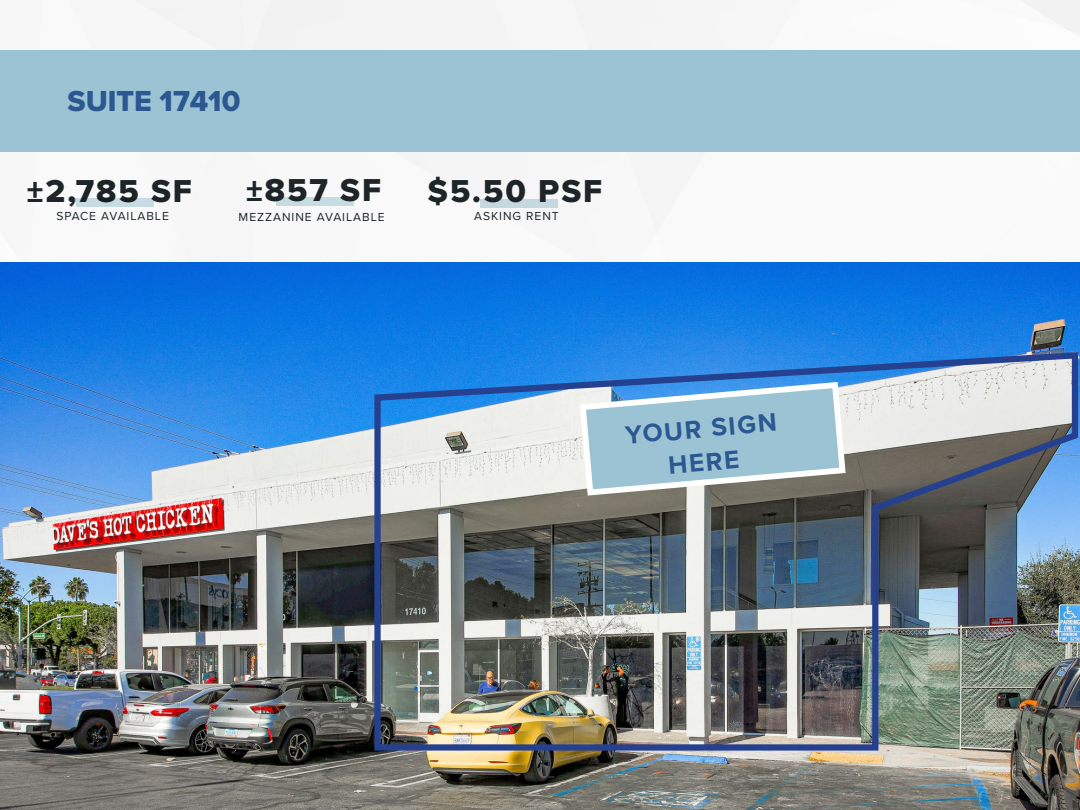
<style>
.page{position:relative;width:1080px;height:810px;background:#fff}
.page>*{position:absolute;margin:0;border:0;box-sizing:border-box;transform-origin:0 0}
.t1{font:32.88px "Proxima Nova Extrabld";letter-spacing:.06em;color:#1d2529}
.t2{font:30px "Proxima Nova Extrabld";color:#2c5891}
.t3{font:700 26.25px/33.8px "Proxima Nova";color:#2c5891;text-align:center}
.t4{font:12px "Proxima Nova";letter-spacing:.08em;color:#1d2529}
</style>
<div class="page">
<img style="left:0;top:0;width:1080px;height:263px">
<div style="left:0;top:51px;width:1080px;height:101px;background:#9cc3d4"></div>
<img style="left:0;top:263px;width:1080px;height:547px">
<img style="left:371px;top:349px;width:709px;height:405px">
<svg style="left:577px;top:379px;width:272px;height:120px;background:#9dbccd"></svg>
<div style="left:480px;top:199px;width:78px;height:9px;background:#c5d8e0"></div>
<div style="left:76px;top:199px;width:77px;height:8px;background:#c8dbe3"></div>
<div style="left:276px;top:197px;width:78px;height:9px;background:#c7dbe2"></div>
<h2 class="t2" style="left:68px;top:79px;width:174px">SUITE 17410</h2>
<h1 class="t1" style="left:27px;top:166px;width:167px">±2,785 SF</h1>
<h1 class="t1" style="left:246px;top:166px;width:137px">±857 SF</h1>
<h1 class="t1" style="left:428px;top:166px;width:176px">$5.50 PSF</h1>
<p class="t4" style="left:57px;top:207px;width:114px">SPACE AVAILABLE</p>
<p class="t4" style="left:239px;top:208px;width:148px">MEZZANINE AVAILABLE</p>
<p class="t4" style="left:474px;top:207px;width:86px">ASKING RENT</p>
<h3 class="t3" style="left:624px;top:418px;width:153px;rotate:-5deg">YOUR SIGN<br>HERE</h3>
</div>
